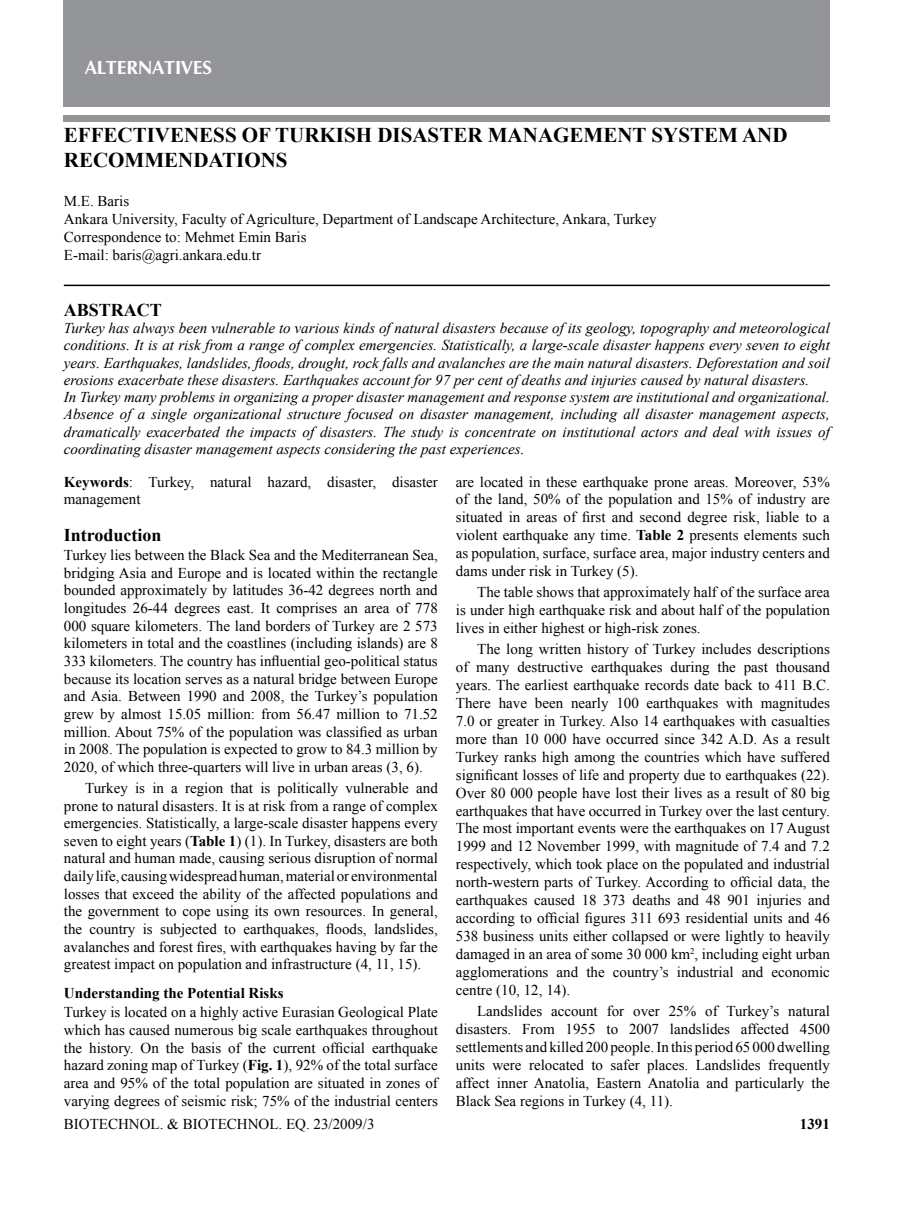
<style>
.page{position:relative;width:915px;height:1212px;background:#fff}
.page>*{position:absolute;margin:0;border:0;box-sizing:border-box;transform-origin:0 0}
.t1{font:700 21px/25.2px "Times New Roman";color:#000}
.t2{font:700 19.5px "Opal";color:#fff}
.t3{font:700 18px "Times New Roman";color:#000}
.t4{font:15px/17.9px "Times New Roman";color:#000;text-align:justify}
.t5{font:italic 15px/17.2px "Times New Roman";color:#000}
.t6{font:700 15px "Times New Roman";color:#000}
.s1{font-weight:700}
</style>
<div class="page">
<div style="left:64px;top:115px;width:765px;height:6px;background:#939598"></div>
<div style="left:64px;top:0;width:765px;height:106px;background:#939598"></div>
<hr style="left:64px;top:285px;width:765px;height:1px;background:#000">
<h2 class="t2" style="left:85px;top:57px;width:128px">ALTERNATIVES</h2>
<h1 class="t1" style="left:64px;top:122px;width:725px">EFFECTIVENESS OF TURKISH DISASTER MANAGEMENT SYSTEM AND<br>RECOMMENDATIONS</h1>
<p class="t4" style="left:64px;top:192px;width:594px;text-align:left">M.E. Baris<br>Ankara University, Faculty of Agriculture, Department of Landscape Architecture, Ankara, Turkey Correspondence to: Mehmet Emin Baris<br>E-mail: baris@agri.ankara.edu.tr</p>
<p class="t3" style="left:64px;top:297px;width:100px">ABSTRACT</p>
<p class="t5" style="left:64px;top:319px;width:767px">Turkey has always been vulnerable to various kinds of natural disasters because of its geology, topography and meteorological conditions. It is at risk from a range of complex emergencies. Statistically, a large-scale disaster happens every seven to eight years. Earthquakes, landslides, floods, drought, rock falls and avalanches are the main natural disasters. Deforestation and soil erosions exacerbate these disasters. Earthquakes account for 97 per cent of deaths and injuries caused by natural disasters.<br>In Turkey many problems in organizing a proper disaster management and response system are institutional and organizational.<br>Absence of a single organizational structure focused on disaster management, including all disaster management aspects, dramatically exacerbated the impacts of disasters. The study is concentrate on institutional actors and deal with issues of coordinating disaster management aspects considering the past experiences.</p>
<p class="t4" style="left:64px;top:473px;width:375px"><span class="s1">Keywords</span>: Turkey, natural hazard, disaster, disaster management</p>
<p class="t3" style="left:64px;top:522px;width:99px">Introduction</p>
<p class="t4" style="left:64px;top:546px;width:375px">Turkey lies between the Black Sea and the Mediterranean Sea, bridging Asia and Europe and is located within the rectangle bounded approximately by latitudes 36-42 degrees north and longitudes 26-44 degrees east. It comprises an area of 778<br>000 square kilometers. The land borders of Turkey are 2 573 kilometers in total and the coastlines (including islands) are 8<br>333 kilometers. The country has influential geo-political status because its location serves as a natural bridge between Europe and Asia. Between 1990 and 2008, the Turkey’s population grew by almost 15.05 million: from 56.47 million to 71.52 million. About 75% of the population was classified as urban in 2008. The population is expected to grow to 84.3 million by 2020, of which three-quarters will live in urban areas (3, 6).</p>
<p class="t4" style="left:64px;top:779px;width:375px;text-indent:21px">Turkey is in a region that is politically vulnerable and prone to natural disasters. It is at risk from a range of complex emergencies. Statistically, a large-scale disaster happens every seven to eight years (<span class="s1">Table 1</span>) (1). In Turkey, disasters are both natural and human made, causing serious disruption of normal daily life, causing widespread human, material or environmental losses that exceed the ability of the affected populations and the government to cope using its own resources. In general, the country is subjected to earthquakes, floods, landslides, avalanches and forest fires, with earthquakes having by far the greatest impact on population and infrastructure (4, 11, 15).</p>
<p class="t6" style="left:64px;top:982px;width:221px">Understanding the Potential Risks</p>
<p class="t4" style="left:64px;top:1003px;width:375px">Turkey is located on a highly active Eurasian Geological Plate which has caused numerous big scale earthquakes throughout the history. On the basis of the current official earthquake hazard zoning map of Turkey (<span class="s1">Fig. 1</span>), 92% of the total surface area and 95% of the total population are situated in zones of varying degrees of seismic risk; 75% of the industrial centers</p>
<p class="t4" style="left:455px;top:472px;width:375px">are located in these earthquake prone areas. Moreover, 53% of the land, 50% of the population and 15% of industry are situated in areas of first and second degree risk, liable to a violent earthquake any time. <span class="s1">Table 2</span> presents elements such as population, surface, surface area, major industry centers and dams under risk in Turkey (5).</p>
<p class="t4" style="left:455px;top:583px;width:375px;text-indent:21px">The table shows that approximately half of the surface area is under high earthquake risk and about half of the population lives in either highest or high-risk zones.</p>
<p class="t4" style="left:455px;top:640px;width:375px;text-indent:21px">The long written history of Turkey includes descriptions of many destructive earthquakes during the past thousand years. The earliest earthquake records date back to 411 B.C.<br>There have been nearly 100 earthquakes with magnitudes 7.0 or greater in Turkey. Also 14 earthquakes with casualties more than 10 000 have occurred since 342 A.D. As a result Turkey ranks high among the countries which have suffered significant losses of life and property due to earthquakes (22).<br>Over 80 000 people have lost their lives as a result of 80 big earthquakes that have occurred in Turkey over the last century.<br>The most important events were the earthquakes on 17 August 1999 and 12 November 1999, with magnitude of 7.4 and 7.2 respectively, which took place on the populated and industrial north-western parts of Turkey. According to official data, the earthquakes caused 18 373 deaths and 48 901 injuries and according to official figures 311 693 residential units and 46<br>538 business units either collapsed or were lightly to heavily damaged in an area of some 30 000 km<sup>2</sup>, including eight urban agglomerations and the country’s industrial and economic centre (10, 12, 14).</p>
<p class="t4" style="left:455px;top:1002px;width:375px;text-indent:21px">Landslides account for over 25% of Turkey’s natural disasters. From 1955 to 2007 landslides affected 4500 settlements and killed 200 people. In this period 65 000 dwelling units were relocated to safer places. Landslides frequently affect inner Anatolia, Eastern Anatolia and particularly the Black Sea regions in Turkey (4, 11).</p>
<p class="t4" style="left:64px;top:1114px;width:312px">Biotechnol. &amp; Biotechnol. Eq. 23/2009/3</p>
<p class="t6" style="left:799px;top:1113px;width:31px">1391</p>
</div>
